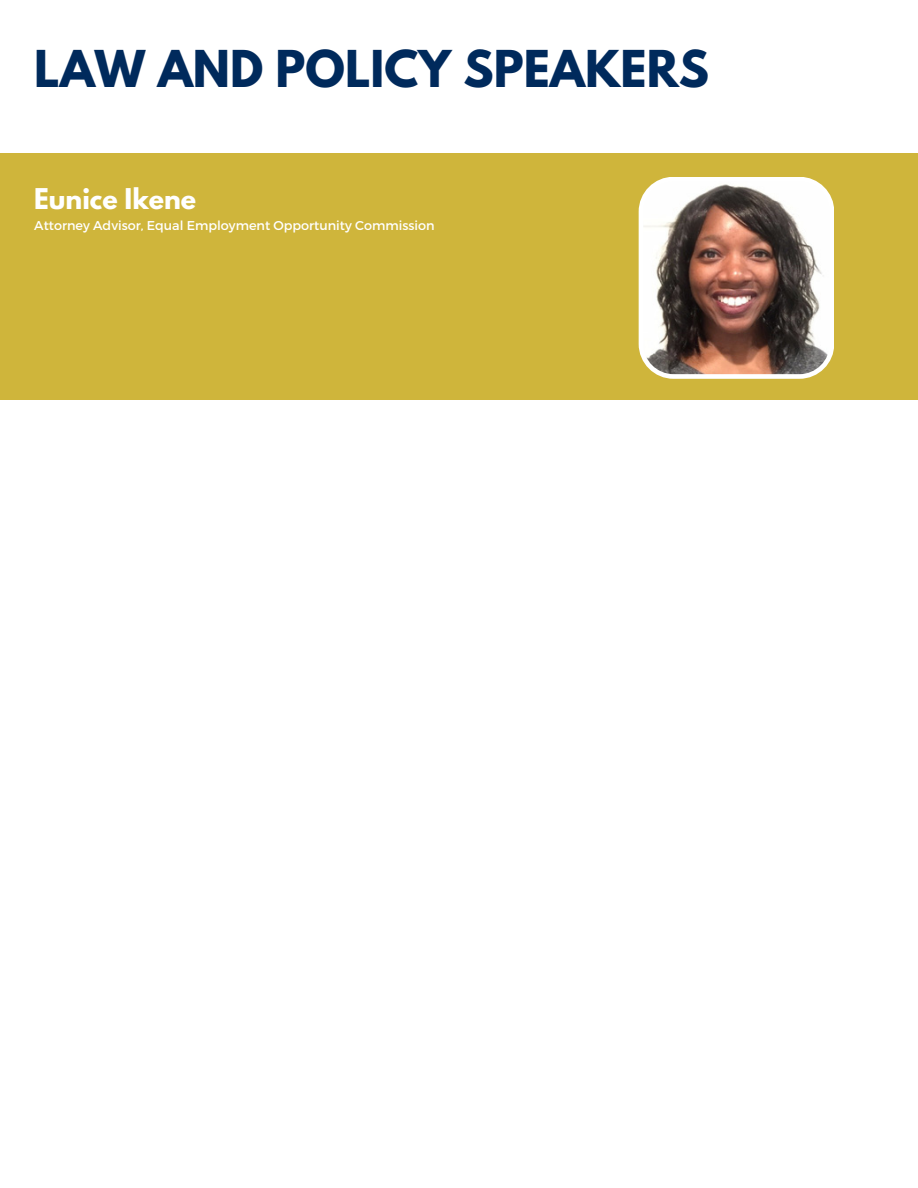
<style>
.page{position:relative;width:918px;height:1188px;background:#fff}
.page>*{position:absolute;margin:0;border:0;box-sizing:border-box;transform-origin:0 0}
.t1{font:700 45px "League Spartan";color:#002a5c}
.t2{font:700 25.35px "League Spartan";color:#fff}
.t3{font:12.75px "Montserrat";color:#fff}
</style>
<div class="page">
<div style="left:0;top:153px;width:918px;height:247px;background:#cfb53b"></div>
<img style="left:639px;top:177px;width:195px;height:202px">
<p class="t1" style="left:34px;top:47px;width:676px">LAW AND POLICY SPEAKERS</p>
<p class="t2" style="left:34px;top:186px;width:163px">Eunice Ikene</p>
<p class="t3" style="left:34px;top:217px;width:402px">Attorney Advisor, Equal Employment Opportunity Commission</p>
</div>
